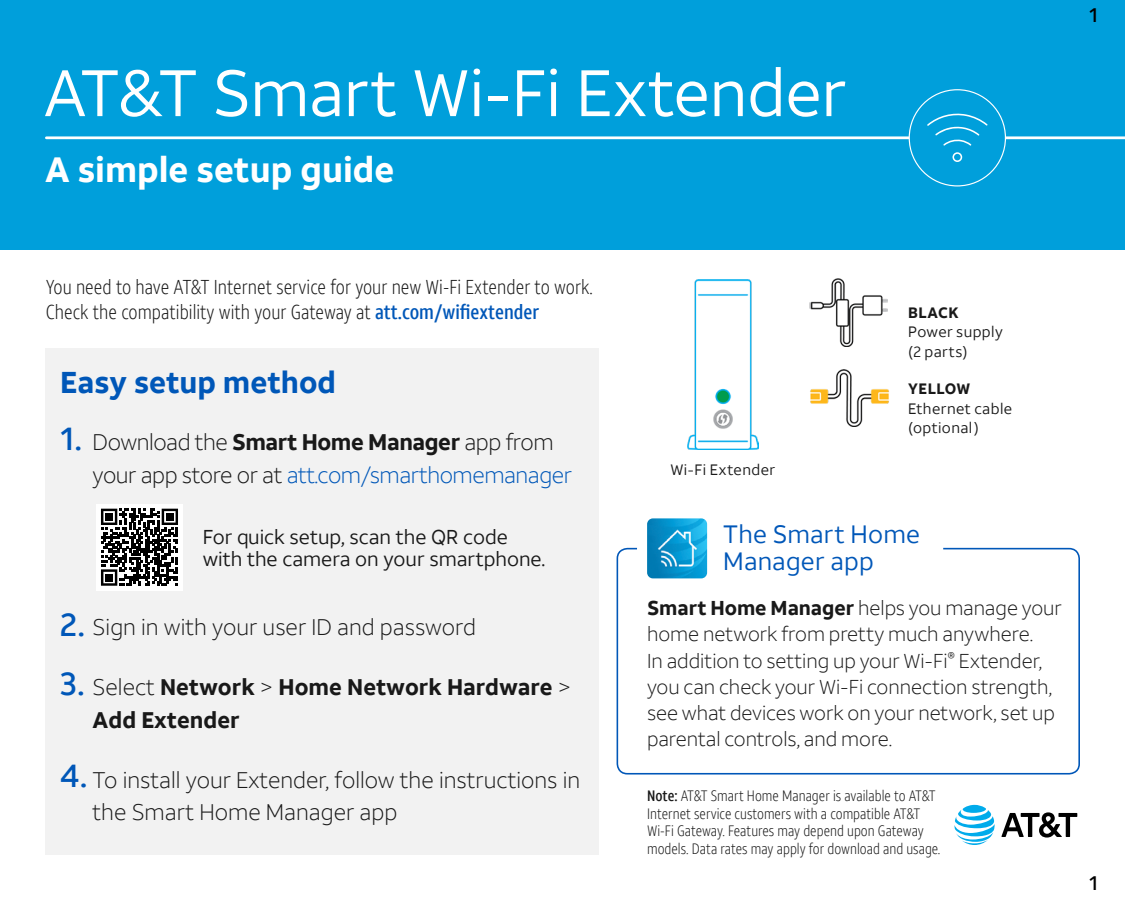
<style>
.page{position:relative;width:1125px;height:900px;background:#fff}
.page>*{position:absolute;margin:0;border:0;box-sizing:border-box;transform-origin:0 0}
.t1{font:65.5px "ATT Aleck Sans";letter-spacing:-.005em;color:#fff}
.t2{font:700 35px "ATT Aleck Sans";color:#fff}
.t3{font:700 30px "ATT Aleck Sans";color:#0057b8}
.t4{font:25px/27px "ATT Aleck Sans";letter-spacing:.01em;color:#0057b8}
.t5{font:300 22.5px/32.5px "ATT Aleck Sans";color:#191919}
.t6{font:300 22.5px/32.5px "ATT Aleck Sans";letter-spacing:-.02em;color:#191919}
.t7{font:700 22.5px/32.5px "ATT Aleck Sans";color:#191919}
.t8{font:300 20px/26.2px "ATT Aleck Sans";color:#191919}
.t9{font:300 20px/25px "ATT Aleck Cd";color:#191919}
.t10{font:20px/22.5px "ATT Aleck Sans";color:#191919}
.t11{font:500 20px "ATT Aleck Sans";color:#000}
.t12{font:300 15px/17.5px "ATT Aleck Cd";color:#191919}
.t13{font:15px/19.5px "ATT Aleck Sans";letter-spacing:.03em;color:#191919}
.t14{font:700 15px "ATT Aleck Sans";letter-spacing:.025em;color:#191919}
.s1{font-weight:500;color:#0057b8}
.s2{font-weight:500;font-size:32.5px;color:#0057b8}
.s3{font-weight:700}
.s4{color:#0057b8}
.s5{font-weight:300}
.s6{font-weight:500}
</style>
<div class="page">
<div style="left:45px;top:348px;width:554px;height:507px;background:#f2f2f2"></div>
<div style="left:0;top:0;width:1125px;height:250px;background:#009fdb"></div>
<hr style="left:46px;top:136px;width:1079px;height:3px;background:#fff">
<svg style="left:1001px;top:812px;width:76px;height:26px"></svg>
<svg style="left:954px;top:805px;width:41px;height:40px"></svg>
<img style="left:687px;top:279px;width:71px;height:171px">
<img style="left:810px;top:370px;width:79px;height:57px">
<img style="left:809px;top:278px;width:78px;height:68px">
<div style="left:617px;top:548px;width:463px;height:227px;border:2px solid #0057b8;border-radius:10px"></div>
<img style="left:647px;top:518px;width:60px;height:60px">
<div style="left:96px;top:504px;width:87px;height:86px;background:#fff"></div>
<svg style="left:101px;top:509px;width:77px;height:77px"></svg>
<div style="left:106px;top:513px;width:7px;height:7px;background:#000"></div>
<div style="left:166px;top:513px;width:7px;height:7px;background:#000"></div>
<div style="left:106px;top:574px;width:7px;height:7px;background:#000"></div>
<div style="left:910px;top:90px;width:95px;height:95px;background:#009fdb;border-radius:50%"></div>
<svg style="left:927px;top:113px;width:61px;height:49px"></svg>
<h1 class="t1" style="left:44px;top:53px;width:804px">AT&amp;T Smart Wi-Fi Extender</h1>
<h2 class="t2" style="left:45px;top:148px;width:351px">A simple setup guide</h2>
<p class="t11" style="left:1089px;top:2px;width:10px">1</p>
<p class="t9" style="left:46px;top:274px;width:549px">You need to have AT&amp;T Internet service for your new Wi-Fi Extender to work.<br>Check the compatibility with your Gateway at <span class="s1">att.com/wifiextender</span></p>
<h3 class="t3" style="left:60px;top:364px;width:277px">Easy setup method</h3>
<p class="t6" style="left:93px;top:426px;width:481px;text-indent:-32px"><span class="s2">1.</span> Download the <span class="s3">Smart Home Manager</span> app from your app store or at <span class="s4">att.com/smarthomemanager</span></p>
<p class="t10" style="left:203px;top:526px;width:344px">For quick setup, scan the QR code with the camera on your smartphone.</p>
<p class="t5" style="left:60px;top:611px;width:417px"><span class="s2">2.</span> Sign in with your user ID and password</p>
<p class="t7" style="left:93px;top:671px;width:480px;text-indent:-32px"><span class="s2">3.</span> <span class="s5">Select</span> Network <span class="s5">&gt;</span> Home Network Hardware <span class="s5">&gt;<br></span>Add Extender</p>
<p class="t5" style="left:93px;top:764px;width:489px;text-indent:-32px"><span class="s2">4.</span> To install your Extender, follow the instructions in the Smart Home Manager app</p>
<p class="t13" style="left:670px;top:460px;width:106px">Wi-Fi Extender</p>
<p class="t14" style="left:908px;top:303px;width:52px">BLACK</p>
<p class="t13" style="left:908px;top:322px;width:96px">Power supply (2 parts)</p>
<p class="t14" style="left:908px;top:379px;width:64px">YELLOW</p>
<p class="t13" style="left:908px;top:399px;width:106px">Ethernet cable (optional)</p>
<p class="t4" style="left:723px;top:521px;width:198px">The Smart Home<br>Manager app</p>
<p class="t8" style="left:647px;top:595px;width:416px"><span class="s3">Smart Home Manager</span> helps you manage your home network from pretty much anywhere.<br>In addition to setting up your Wi-Fi<sup>®</sup> Extender, you can check your Wi-Fi connection strength, see what devices work on your network, set up parental controls, and more.</p>
<p class="t12" style="left:647px;top:787px;width:295px"><span class="s6">Note:</span> AT&amp;T Smart Home Manager is available to AT&amp;T Internet service customers with a compatible AT&amp;T Wi-Fi Gateway. Features may depend upon Gateway models. Data rates may apply for download and usage.</p>
<p class="t11" style="left:1089px;top:871px;width:10px">1</p>
</div>
